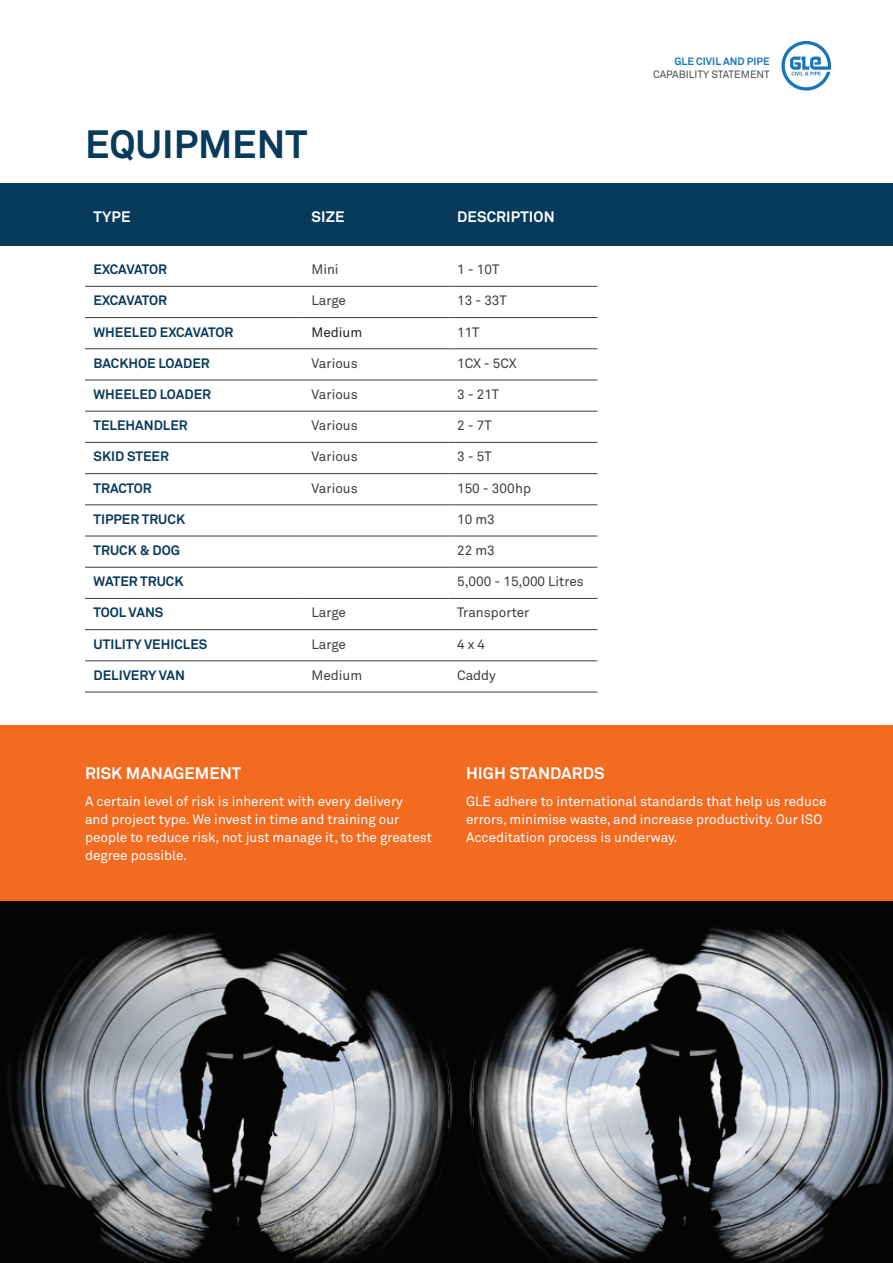
<style>
.page{position:relative;width:893px;height:1263px;background:#fff}
.page>*{position:absolute;margin:0;border:0;box-sizing:border-box;transform-origin:0 0}
.t1{font:700 39px "Akkurat Std";color:#083a5c}
.t2{font:700 16.5px "Akkurat Std";color:#fff}
.t3{font:700 15px "Akkurat Std";letter-spacing:.01em;color:#fff}
.t4{font:13.5px/18px "Akkurat Std";color:#fff}
.t5{font:13.5px "Akkurat Std";color:#3e3e3f}
.t6{font:700 13.5px "Akkurat Std";color:#083a5c}
.t7{font:700 13.5px "Akkurat Std";letter-spacing:-.02em;color:#083a5c}
.t8{font:13.5px "Akkurat Std";color:#231f20}
.t9{font:10.5px "Akkurat Std";color:#4b4c4d}
.t10{font:700 10.5px "Akkurat Std";color:#1974bb}
</style>
<div class="page">
<svg style="left:781px;top:41px;width:50px;height:50px"></svg>
<div style="left:0;top:725px;width:893px;height:176px;background:#f36a21"></div>
<div style="left:0;top:184px;width:893px;height:62px;background:#083a5c"></div>
<hr style="left:85px;top:286px;width:218px;height:1px;background:#3e3e3f">
<hr style="left:303px;top:286px;width:146px;height:1px;background:#3e3e3f">
<hr style="left:449px;top:286px;width:148px;height:1px;background:#3e3e3f">
<hr style="left:85px;top:317px;width:218px;height:1px;background:#3e3e3f">
<hr style="left:303px;top:317px;width:146px;height:1px;background:#3e3e3f">
<hr style="left:449px;top:317px;width:148px;height:1px;background:#3e3e3f">
<hr style="left:85px;top:348px;width:218px;height:1px;background:#3e3e3f">
<hr style="left:303px;top:348px;width:146px;height:1px;background:#3e3e3f">
<hr style="left:449px;top:348px;width:148px;height:1px;background:#3e3e3f">
<hr style="left:85px;top:380px;width:218px;height:1px;background:#3e3e3f">
<hr style="left:303px;top:380px;width:146px;height:1px;background:#3e3e3f">
<hr style="left:449px;top:380px;width:148px;height:1px;background:#3e3e3f">
<hr style="left:85px;top:411px;width:218px;height:1px;background:#3e3e3f">
<hr style="left:303px;top:411px;width:146px;height:1px;background:#3e3e3f">
<hr style="left:449px;top:411px;width:148px;height:1px;background:#3e3e3f">
<hr style="left:85px;top:442px;width:218px;height:1px;background:#3e3e3f">
<hr style="left:303px;top:442px;width:146px;height:1px;background:#3e3e3f">
<hr style="left:449px;top:442px;width:148px;height:1px;background:#3e3e3f">
<hr style="left:85px;top:473px;width:218px;height:1px;background:#3e3e3f">
<hr style="left:303px;top:473px;width:146px;height:1px;background:#3e3e3f">
<hr style="left:449px;top:473px;width:148px;height:1px;background:#3e3e3f">
<hr style="left:85px;top:504px;width:218px;height:1px;background:#3e3e3f">
<hr style="left:303px;top:504px;width:146px;height:1px;background:#3e3e3f">
<hr style="left:449px;top:504px;width:148px;height:1px;background:#3e3e3f">
<hr style="left:85px;top:536px;width:218px;height:1px;background:#3e3e3f">
<hr style="left:303px;top:536px;width:146px;height:1px;background:#3e3e3f">
<hr style="left:449px;top:536px;width:148px;height:1px;background:#3e3e3f">
<hr style="left:85px;top:567px;width:218px;height:1px;background:#3e3e3f">
<hr style="left:303px;top:567px;width:146px;height:1px;background:#3e3e3f">
<hr style="left:449px;top:567px;width:148px;height:1px;background:#3e3e3f">
<hr style="left:85px;top:598px;width:218px;height:1px;background:#3e3e3f">
<hr style="left:303px;top:598px;width:146px;height:1px;background:#3e3e3f">
<hr style="left:449px;top:598px;width:148px;height:1px;background:#3e3e3f">
<hr style="left:85px;top:629px;width:218px;height:1px;background:#3e3e3f">
<hr style="left:303px;top:629px;width:146px;height:1px;background:#3e3e3f">
<hr style="left:449px;top:629px;width:148px;height:1px;background:#3e3e3f">
<hr style="left:85px;top:660px;width:218px;height:1px;background:#3e3e3f">
<hr style="left:303px;top:660px;width:146px;height:1px;background:#3e3e3f">
<hr style="left:449px;top:660px;width:148px;height:1px;background:#3e3e3f">
<hr style="left:85px;top:692px;width:218px;height:1px;background:#3e3e3f">
<hr style="left:303px;top:692px;width:146px;height:1px;background:#3e3e3f">
<hr style="left:449px;top:692px;width:148px;height:1px;background:#3e3e3f">
<img style="left:0;top:901px;width:893px;height:362px">
<h1 class="t1" style="left:85px;top:120px;width:224px">EQUIPMENT</h1>
<p class="t3" style="left:94px;top:207px;width:39px">TYPE</p>
<p class="t3" style="left:311px;top:207px;width:35px">SIZE</p>
<p class="t3" style="left:457px;top:207px;width:99px">DESCRIPTION</p>
<p class="t7" style="left:94px;top:261px;width:75px">EXCAVATOR</p>
<p class="t5" style="left:311px;top:262px;width:29px">Mini</p>
<p class="t5" style="left:457px;top:262px;width:44px">1 - 10T</p>
<p class="t7" style="left:94px;top:292px;width:75px">EXCAVATOR</p>
<p class="t5" style="left:311px;top:293px;width:36px">Large</p>
<p class="t5" style="left:457px;top:293px;width:51px">13 - 33T</p>
<p class="t6" style="left:94px;top:323px;width:141px">WHEELED EXCAVATOR</p>
<p class="t8" style="left:311px;top:324px;width:52px">Medium</p>
<p class="t5" style="left:457px;top:324px;width:24px">11T</p>
<p class="t6" style="left:94px;top:355px;width:118px">BACKHOE LOADER</p>
<p class="t5" style="left:311px;top:355px;width:48px">Various</p>
<p class="t5" style="left:457px;top:355px;width:61px">1CX - 5CX</p>
<p class="t6" style="left:94px;top:386px;width:119px">WHEELED LOADER</p>
<p class="t5" style="left:311px;top:386px;width:48px">Various</p>
<p class="t5" style="left:457px;top:386px;width:44px">3 - 21T</p>
<p class="t6" style="left:94px;top:417px;width:96px">TELEHANDLER</p>
<p class="t5" style="left:311px;top:418px;width:48px">Various</p>
<p class="t5" style="left:457px;top:418px;width:36px">2 - 7T</p>
<p class="t6" style="left:94px;top:448px;width:77px">SKID STEER</p>
<p class="t5" style="left:311px;top:449px;width:48px">Various</p>
<p class="t5" style="left:457px;top:449px;width:36px">3 - 5T</p>
<p class="t6" style="left:94px;top:479px;width:60px">TRACTOR</p>
<p class="t5" style="left:311px;top:480px;width:48px">Various</p>
<p class="t5" style="left:457px;top:480px;width:76px">150 - 300hp</p>
<p class="t6" style="left:94px;top:511px;width:93px">TIPPER TRUCK</p>
<p class="t5" style="left:457px;top:511px;width:39px">10 m3</p>
<p class="t6" style="left:94px;top:542px;width:88px">TRUCK &amp; DOG</p>
<p class="t5" style="left:457px;top:542px;width:39px">22 m3</p>
<p class="t6" style="left:94px;top:573px;width:91px">WATER TRUCK</p>
<p class="t5" style="left:457px;top:574px;width:128px">5,000 - 15,000 Litres</p>
<p class="t6" style="left:94px;top:604px;width:71px">TOOL VANS</p>
<p class="t5" style="left:311px;top:605px;width:36px">Large</p>
<p class="t5" style="left:457px;top:605px;width:74px">Transporter</p>
<p class="t6" style="left:94px;top:635px;width:115px">UTILITY VEHICLES</p>
<p class="t5" style="left:311px;top:636px;width:36px">Large</p>
<p class="t5" style="left:457px;top:636px;width:30px">4 x 4</p>
<p class="t6" style="left:94px;top:667px;width:93px">DELIVERY VAN</p>
<p class="t5" style="left:311px;top:667px;width:52px">Medium</p>
<p class="t5" style="left:457px;top:667px;width:40px">Caddy</p>
<p class="t10" style="left:674px;top:55px;width:97px">GLE CIVIL AND PIPE</p>
<p class="t9" style="left:653px;top:68px;width:118px">CAPABILITY STATEMENT</p>
<p class="t2" style="left:85px;top:763px;width:158px">RISK MANAGEMENT</p>
<p class="t4" style="left:85px;top:792px;width:349px">A certain level of risk is inherent with every delivery<br>and project type. We invest in time and training our people to reduce risk, not just manage it, to the greatest degree possible.</p>
<p class="t2" style="left:466px;top:763px;width:140px">HIGH STANDARDS</p>
<p class="t4" style="left:466px;top:792px;width:362px">GLE adhere to international standards that help us reduce errors, minimise waste, and increase productivity. Our ISO<br>Acceditation process is underway.</p>
</div>
